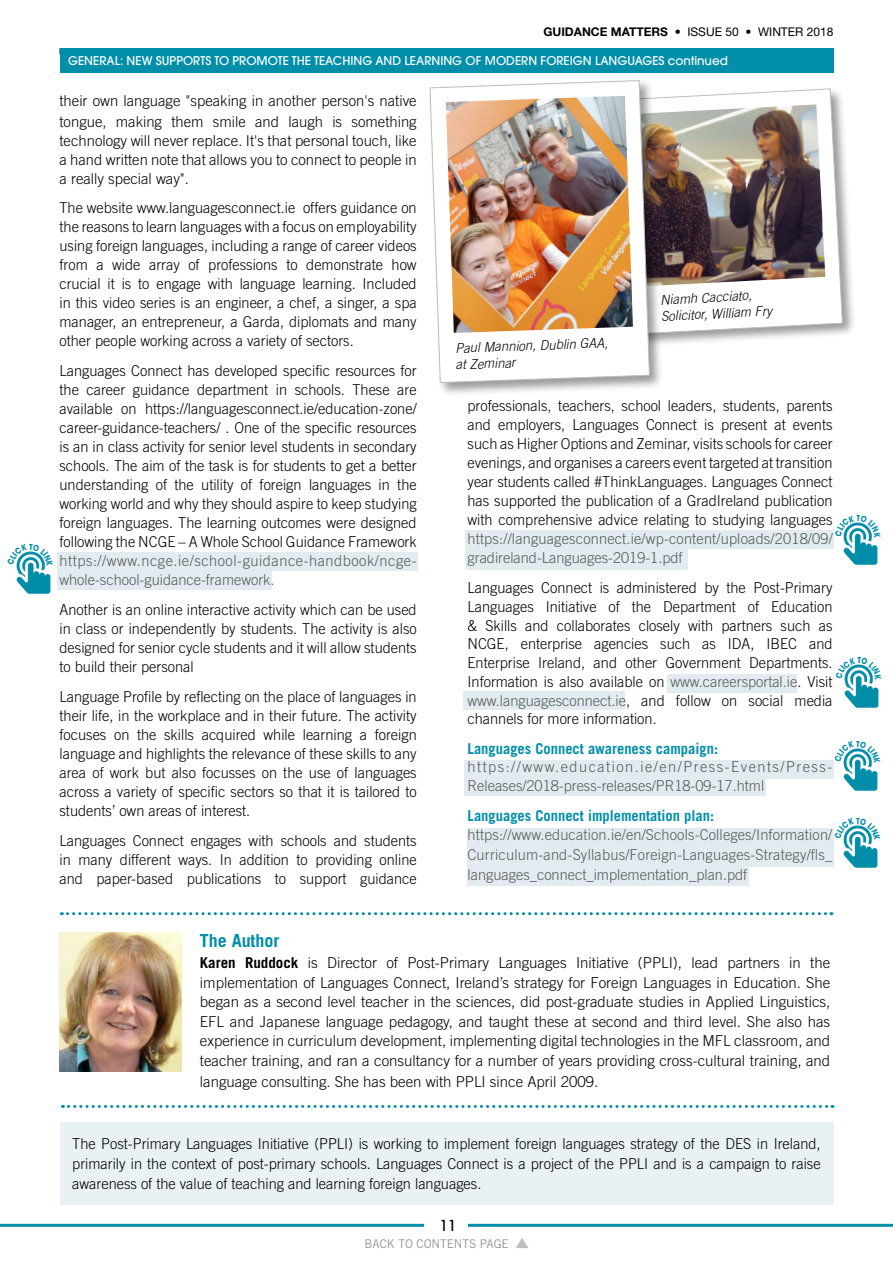
<style>
.page{position:relative;width:893px;height:1263px;background:#fff}
.page>*{position:absolute;margin:0;border:0;box-sizing:border-box;transform-origin:0 0}
.t1{font:700 18px "Trade Gothic";color:#008ea8}
.t2{font:300 15px/19px "Trade Gothic";color:#000;text-align:justify}
.t3{font:300 15px/19.8px "Trade Gothic";color:#58595b}
.t4{font:300 15px/18.8px "Trade Gothic";letter-spacing:.05em;color:#58595b}
.t5{font:300 15px/19px "Trade Gothic";letter-spacing:.04em;color:#58595b}
.t6{font:700 15px "Trade Gothic";color:#008ea8}
.t7{font:500 15px "Avant Garde";color:#000}
.t8{font:italic 300 13.5px/16.5px "Trade Gothic";color:#000}
.t9{font:500 12px "Avant Garde";color:#fff}
.t10{font:700 12px "Helvetica Neue";color:#000}
.t11{font:12px "Trade Gothic";letter-spacing:-.005em;color:#939598}
.s1{font-weight:400}
.s2{color:#58595b}
.s3{font-weight:700}
</style>
<div class="page">
<div style="left:463px;top:692px;width:162px;height:18px;background:#e2ecf0"></div>
<div style="left:464px;top:760px;width:369px;height:18px;background:#e2ecf0"></div>
<div style="left:464px;top:770px;width:301px;height:26px;background:#e2ecf0"></div>
<div style="left:668px;top:674px;width:129px;height:18px;background:#e2ecf0"></div>
<div style="left:465px;top:531px;width:368px;height:18px;background:#e2ecf0"></div>
<div style="left:465px;top:537px;width:222px;height:33px;background:#e2ecf0"></div>
<hr style="left:0;top:1224px;width:893px;height:3px;background:#008ea8">
<div style="left:424px;top:1208px;width:44px;height:55px;background:#fff"></div>
<svg style="left:516px;top:1238px;width:13px;height:10px"></svg>
<img style="left:60px;top:933px;width:122px;height:138px">
<svg style="left:61px;top:912px;width:771px;height:3px"></svg>
<svg style="left:62px;top:1105px;width:771px;height:3px"></svg>
<img style="left:16px;top:566px;width:35px;height:28px">
<img style="left:843px;top:538px;width:35px;height:27px">
<img style="left:844px;top:680px;width:35px;height:28px">
<img style="left:843px;top:840px;width:35px;height:28px">
<img style="left:843px;top:763px;width:35px;height:28px">
<div style="left:60px;top:1121px;width:773px;height:83px;background:#e9f1f4"></div>
<div style="left:579px;top:87px;width:278px;height:263px;background:#000;opacity:.4"></div>
<svg style="left:663px;top:88px;width:180px;height:249px"></svg>
<img style="left:663px;top:104px;width:162px;height:184px">
<div style="left:428px;top:78px;width:235px;height:319px;background:#000;opacity:.4"></div>
<svg style="left:429px;top:80px;width:221px;height:303px"></svg>
<img style="left:446px;top:96px;width:187px;height:237px">
<div style="left:57px;top:553px;width:361px;height:18px;background:#e2ecf0"></div>
<div style="left:57px;top:559px;width:215px;height:31px;background:#e2ecf0"></div>
<div style="left:60px;top:48px;width:773px;height:24px;background:#008ea8"></div>
<div style="left:467px;top:828px;width:366px;height:38px;background:#e2ecf0"></div>
<div style="left:467px;top:847px;width:281px;height:38px;background:#e2ecf0"></div>
<svg style="left:16px;top:551px;width:29px;height:15px"></svg>
<svg style="left:843px;top:522px;width:29px;height:16px"></svg>
<svg style="left:844px;top:664px;width:29px;height:16px"></svg>
<svg style="left:843px;top:825px;width:29px;height:15px"></svg>
<svg style="left:843px;top:748px;width:29px;height:15px"></svg>
<p class="t10" style="left:543px;top:24px;width:292px">GUIDANCE MATTERS • <span class="s1">ISSUE 50</span> • <span class="s1">WINTER 2018</span></p>
<p class="t9" style="left:68px;top:53px;width:661px">GENERAL: NEW SUPPORTS TO PROMOTE THE TEACHING AND LEARNING OF MODERN FOREIGN LANGUAGES continued</p>
<p class="t2" style="left:60px;top:91px;width:359px">their own language "speaking in another person's native tongue, making them smile and laugh is something technology will never replace. It's that personal touch, like a hand written note that allows you to connect to people in a really special way".</p>
<p class="t2" style="left:60px;top:198px;width:359px">The website www.languagesconnect.ie offers guidance on the reasons to learn languages with a focus on employability using foreign languages, including a range of career videos from a wide array of professions to demonstrate how crucial it is to engage with language learning. Included in this video series is an engineer, a chef, a singer, a spa manager, an entrepreneur, a Garda, diplomats and many other people working across a variety of sectors.</p>
<p class="t2" style="left:60px;top:360px;width:359px">Languages Connect has developed specific resources for the career guidance department in schools. These are available on https://languagesconnect.ie/education-zone/ career-guidance-teachers/ . One of the specific resources is an in class activity for senior level students in secondary schools. The aim of the task is for students to get a better understanding of the utility of foreign languages in the working world and why they should aspire to keep studying foreign languages. The learning outcomes were designed following the NCGE – A Whole School Guidance Framework</p>
<p class="t5" style="left:60px;top:551px;width:358px">https://www.ncge.ie/school-guidance-handbook/ncge&shy;whole-school-guidance-framework.</p>
<p class="t2" style="left:60px;top:600px;width:359px">Another is an online interactive activity which can be used in class or independently by students. The activity is also designed for senior cycle students and it will allow students to build their personal</p>
<p class="t2" style="left:60px;top:687px;width:359px">Language Profile by reflecting on the place of languages in their life, in the workplace and in their future. The activity focuses on the skills acquired while learning a foreign language and highlights the relevance of these skills to any area of work but also focusses on the use of languages across a variety of specific sectors so that it is tailored to students’ own areas of interest.</p>
<p class="t2" style="left:60px;top:830px;width:359px">Languages Connect engages with schools and students in many different ways. In addition to providing online and paper-based publications to support guidance</p>
<p class="t8" style="left:455px;top:340px;width:154px;rotate:-2deg">Paul Mannion, Dublin GAA, at Zeminar</p>
<p class="t8" style="left:660px;top:291px;width:113px;rotate:-3deg">Niamh Cacciato,<br>Solicitor, William Fry</p>
<p class="t2" style="left:468px;top:396px;width:366px">professionals, teachers, school leaders, students, parents and employers, Languages Connect is present at events such as Higher Options and Zeminar, visits schools for career evenings, and organises a careers event targeted at transition year students called #ThinkLanguages. Languages Connect has supported the publication of a GradIreland publication with comprehensive advice relating to studying languages</p>
<p class="t3" style="left:468px;top:529px;width:367px;line-height:19px">https://languagesconnect.ie/wp-content/uploads/2018/09/ gradireland-Languages-2019-1.pdf</p>
<p class="t2" style="left:468px;top:578px;width:366px">Languages Connect is administered by the Post-Primary Languages Initiative of the Department of Education &amp; Skills and collaborates closely with partners such as NCGE, enterprise agencies such as IDA, IBEC and Enterprise Ireland, and other Government Departments.<br>Information is also available on <span class="s2">www.careersportal.ie</span>. Visit <span class="s2">www.languagesconnect.ie</span>, and follow on social media channels for more information.</p>
<p class="t6" style="left:468px;top:739px;width:252px">Languages Connect awareness campaign:</p>
<p class="t4" style="left:468px;top:757px;width:366px">https://www.education.ie/en/Press-Events/Press-<br>Releases/2018-press-releases/PR18-09-17.html</p>
<p class="t6" style="left:468px;top:806px;width:248px">Languages Connect implementation plan:</p>
<p class="t3" style="left:468px;top:825px;width:366px;text-align:justify">https://www.education.ie/en/Schools-Colleges/Information/ Curriculum-and-Syllabus/Foreign-Languages-Strategy/fls_ languages_connect_implementation_plan.pdf</p>
<p class="t1" style="left:200px;top:929px;width:81px">The Author</p>
<p class="t2" style="left:200px;top:953px;width:632px;line-height:19.5px"><span class="s3">Karen Ruddock</span> is Director of Post-Primary Languages Initiative (PPLI), lead partners in the implementation of Languages Connect, Ireland’s strategy for Foreign Languages in Education. She began as a second level teacher in the sciences, did post-graduate studies in Applied Linguistics, EFL and Japanese language pedagogy, and taught these at second and third level. She also has experience in curriculum development, implementing digital technologies in the MFL classroom, and teacher training, and ran a consultancy for a number of years providing cross-cultural training, and</p>
<p class="t2" style="left:200px;top:1072px;width:400px">language consulting. She has been with PPLI since April 2009.</p>
<p class="t2" style="left:72px;top:1134px;width:750px;line-height:19.8px">The Post-Primary Languages Initiative (PPLI) is working to implement foreign languages strategy of the DES in Ireland, primarily in the context of post-primary schools. Languages Connect is a project of the PPLI and is a campaign to raise awareness of the value of teaching and learning foreign languages.</p>
<p class="t7" style="left:439px;top:1216px;width:18px">11</p>
<p class="t11" style="left:365px;top:1236px;width:146px">BACK TO CONTENTS PAGE</p>
</div>
